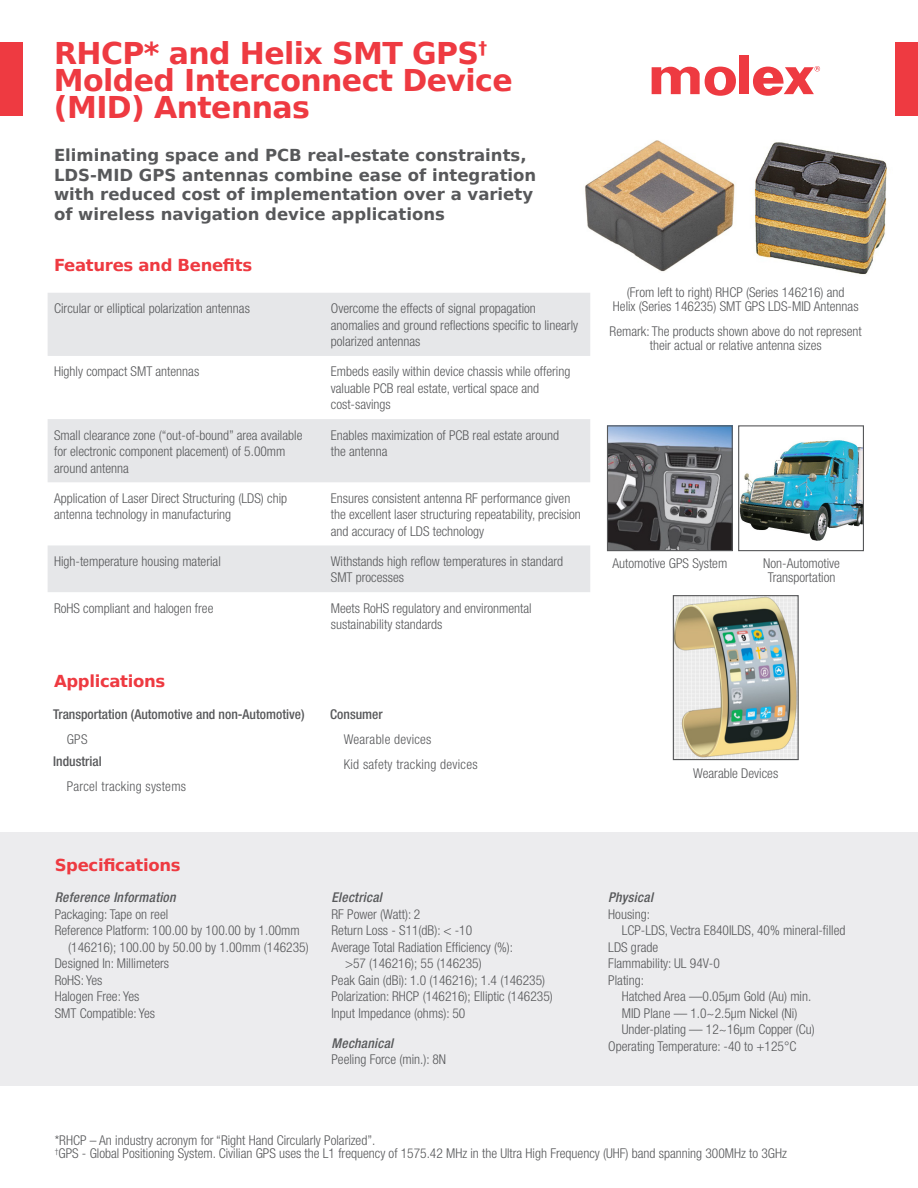
<style>
.page{position:relative;width:918px;height:1188px;background:#fff}
.page>*{position:absolute;margin:0;border:0;box-sizing:border-box;transform-origin:0 0}
.t1{font:700 30px/27px "Bitstream Vera Sans";letter-spacing:-.02em;color:#ee3a41}
.t2{font:700 16.5px/19.5px "Bitstream Vera Sans";color:#57585a}
.t3{font:700 16.5px "Bitstream Vera Sans";letter-spacing:-.02em;color:#ee3a41}
.t4{font:300 condensed 13.5px/16.5px "Helvetica Neue";color:#57585a}
.t5{font:500 condensed 13.5px "Helvetica Neue";color:#57585a}
.t6{font:300 condensed 13.5px/24.8px "Helvetica Neue";letter-spacing:.02em;color:#57585a}
.t7{font:italic 500 condensed 13.5px "Helvetica Neue";letter-spacing:.02em;color:#57585a}
</style>
<div class="page">
<div style="left:0;top:42px;width:23px;height:74px;background:#ee3a41"></div>
<div style="left:895px;top:42px;width:23px;height:74px;background:#ee3a41"></div>
<div style="left:739px;top:56px;width:10px;height:38px;background:#ee3a41"></div>
<svg style="left:652px;top:66px;width:84px;height:30px"></svg>
<svg style="left:753px;top:66px;width:67px;height:30px"></svg>
<svg style="left:48px;top:293px;width:542px;height:299px;fill:#e6e7e9"></svg>
<img style="left:585px;top:140px;width:302px;height:135px">
<div style="left:0;top:832px;width:918px;height:254px;background:#ececee"></div>
<img style="left:675px;top:597px;width:122px;height:161px">
<div style="left:673px;top:595px;width:126px;height:165px;border:1px solid #57585a"></div>
<img style="left:740px;top:440px;width:122px;height:101px">
<div style="left:738px;top:425px;width:126px;height:126px;border:1px solid #57585a"></div>
<img style="left:609px;top:427px;width:122px;height:122px">
<div style="left:607px;top:425px;width:126px;height:126px;border:1px solid #57585a"></div>
<h1 class="t1" style="left:54px;top:40px;width:460px">RHCP* and Helix SMT GPS<sup>†<br></sup>Molded Interconnect Device (MID) Antennas</h1>
<p class="t2" style="left:54px;top:146px;width:484px">Eliminating space and PCB real-estate constraints, LDS-MID GPS antennas combine ease of integration with reduced cost of implementation over a variety of wireless navigation device applications</p>
<p class="t3" style="left:54px;top:256px;width:200px">Features and Benefits</p>
<p class="t4" style="left:54px;top:300px;width:197px">Circular or elliptical polarization antennas</p>
<p class="t4" style="left:331px;top:300px;width:249px">Overcome the effects of signal propagation anomalies and ground reflections specific to linearly polarized antennas</p>
<p class="t4" style="left:54px;top:363px;width:147px">Highly compact SMT antennas</p>
<p class="t4" style="left:331px;top:363px;width:241px">Embeds easily within device chassis while offering valuable PCB real estate, vertical space and cost-savings</p>
<p class="t4" style="left:54px;top:426px;width:250px">Small clearance zone (“out-of-bound” area available for electronic component placement) of 5.00mm around antenna</p>
<p class="t4" style="left:331px;top:426px;width:230px">Enables maximization of PCB real estate around the antenna</p>
<p class="t4" style="left:54px;top:490px;width:235px">Application of Laser Direct Structuring (LDS) chip antenna technology in manufacturing</p>
<p class="t4" style="left:331px;top:490px;width:252px">Ensures consistent antenna RF performance given the excellent laser structuring repeatability, precision and accuracy of LDS technology</p>
<p class="t4" style="left:54px;top:553px;width:168px">High-temperature housing material</p>
<p class="t4" style="left:331px;top:553px;width:234px">Withstands high reflow temperatures in standard<br>SMT processes</p>
<p class="t4" style="left:54px;top:599px;width:161px">RoHS compliant and halogen free</p>
<p class="t4" style="left:331px;top:599px;width:202px">Meets RoHS regulatory and environmental sustainability standards</p>
<p class="t3" style="left:54px;top:672px;width:113px">Applications</p>
<p class="t5" style="left:53px;top:706px;width:253px">Transportation (Automotive and non-Automotive)</p>
<p class="t4" style="left:67px;top:731px;width:22px">GPS</p>
<p class="t5" style="left:53px;top:754px;width:50px">Industrial</p>
<p class="t6" style="left:67px;top:774px;width:121px">Parcel tracking systems</p>
<p class="t5" style="left:330px;top:706px;width:54px">Consumer</p>
<p class="t6" style="left:344px;top:727px;width:135px">Wearable devices<br>Kid safety tracking devices</p>
<p class="t3" style="left:55px;top:855px;width:127px">Specifications</p>
<p class="t7" style="left:55px;top:890px;width:122px">Reference Information</p>
<p class="t4" style="left:55px;top:906px;width:115px">Packaging: Tape on reel</p>
<p class="t4" style="left:55px;top:922px;width:247px">Reference Platform: 100.00 by 100.00 by 1.00mm</p>
<p class="t4" style="left:68px;top:939px;width:242px">(146216); 100.00 by 50.00 by 1.00mm (146235)</p>
<p class="t4" style="left:55px;top:955px;width:116px">Designed In: Millimeters</p>
<p class="t4" style="left:55px;top:972px;width:49px">RoHS: Yes</p>
<p class="t4" style="left:55px;top:988px;width:86px">Halogen Free: Yes</p>
<p class="t4" style="left:55px;top:1005px;width:102px">SMT Compatible: Yes</p>
<p class="t7" style="left:332px;top:890px;width:52px">Electrical</p>
<p class="t4" style="left:332px;top:906px;width:90px">RF Power (Watt): 2</p>
<p class="t4" style="left:332px;top:922px;width:142px">Return Loss - S11(dB): &lt; -10</p>
<p class="t4" style="left:332px;top:939px;width:183px">Average Total Radiation Efficiency (%):</p>
<p class="t4" style="left:345px;top:955px;width:138px">&gt;57 (146216); 55 (146235)</p>
<p class="t4" style="left:332px;top:972px;width:215px">Peak Gain (dBi): 1.0 (146216); 1.4 (146235)</p>
<p class="t4" style="left:332px;top:988px;width:223px">Polarization: RHCP (146216); Elliptic (146235)</p>
<p class="t4" style="left:332px;top:1005px;width:135px">Input Impedance (ohms): 50</p>
<p class="t7" style="left:332px;top:1035px;width:63px">Mechanical</p>
<p class="t4" style="left:332px;top:1051px;width:116px">Peeling Force (min.): 8N</p>
<p class="t4" style="left:613px;top:286px;width:247px;line-height:13.5px;text-align:center">(From left to right) RHCP (Series 146216) and<br>Helix (Series 146235) SMT GPS LDS-MID Antennas</p>
<p class="t4" style="left:610px;top:325px;width:254px;line-height:13.5px;text-align:center">Remark: The products shown above do not represent their actual or relative antenna sizes</p>
<p class="t4" style="left:612px;top:555px;width:116px">Automotive GPS System</p>
<p class="t4" style="left:763px;top:557px;width:78px;line-height:13.5px;text-align:center">Non-Automotive<br>Transportation</p>
<p class="t4" style="left:693px;top:765px;width:87px">Wearable Devices</p>
<p class="t7" style="left:608px;top:890px;width:46px">Physical</p>
<p class="t4" style="left:608px;top:906px;width:43px">Housing:</p>
<p class="t4" style="left:622px;top:922px;width:225px">LCP-LDS, Vectra E840ILDS, 40% mineral-filled</p>
<p class="t4" style="left:608px;top:939px;width:52px">LDS grade</p>
<p class="t4" style="left:608px;top:955px;width:113px">Flammability: UL 94V-0</p>
<p class="t4" style="left:608px;top:972px;width:37px">Plating:</p>
<p class="t4" style="left:622px;top:988px;width:191px">Hatched Area —0.05μm Gold (Au) min.</p>
<p class="t4" style="left:622px;top:1005px;width:177px">MID Plane — 1.0~2.5μm Nickel (Ni)</p>
<p class="t4" style="left:622px;top:1021px;width:195px">Under-plating — 12~16μm Copper (Cu)</p>
<p class="t4" style="left:608px;top:1038px;width:190px">Operating Temperature: -40 to +125°C</p>
<p class="t4" style="left:55px;top:1133px;width:734px;line-height:13.5px">*RHCP – An industry acronym for “Right Hand Circularly Polarized”.<br><sup>†</sup>GPS - Global Positioning System. Civilian GPS uses the L1 frequency of 1575.42 MHz in the Ultra High Frequency (UHF) band spanning 300MHz to 3GHz</p>
</div>
